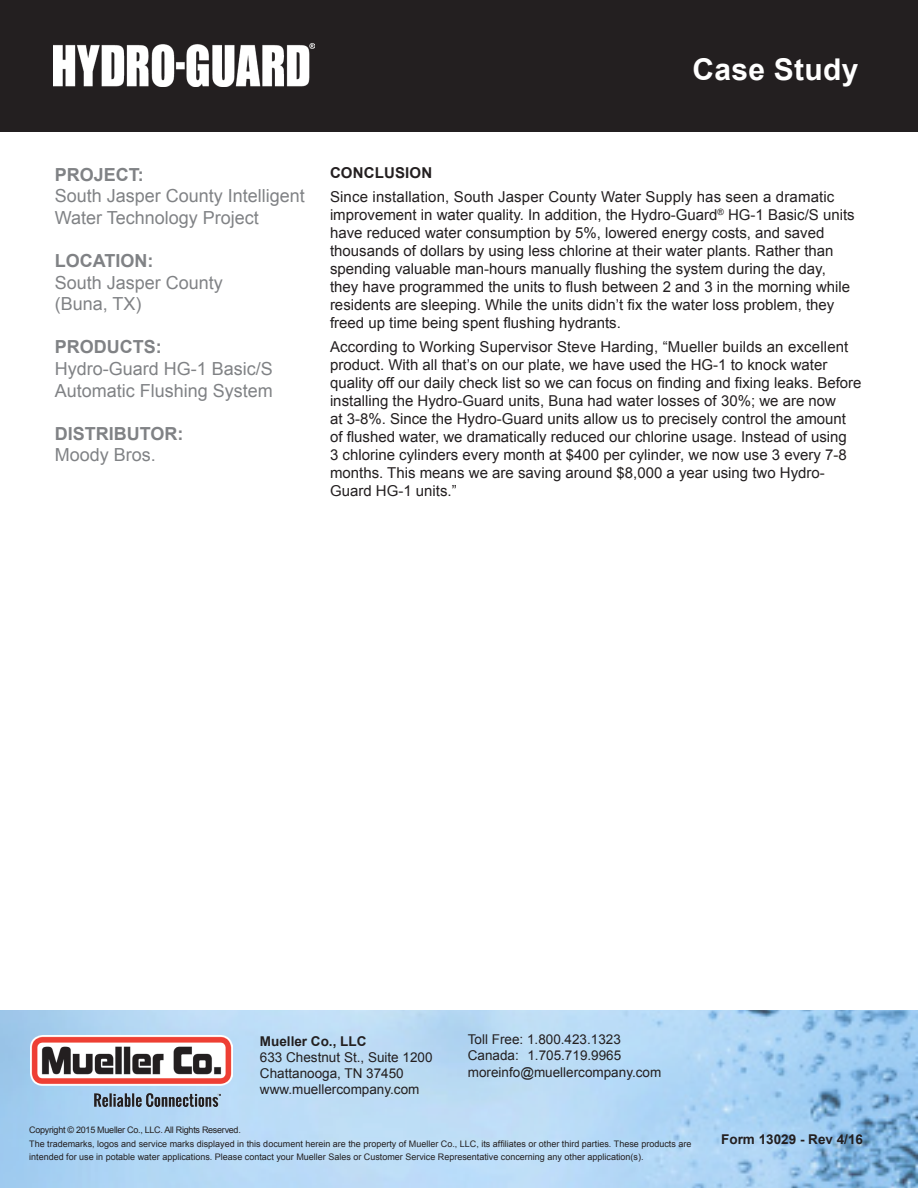
<style>
.page{position:relative;width:918px;height:1188px;background:#fff}
.page>*{position:absolute;margin:0;border:0;box-sizing:border-box;transform-origin:0 0}
.t1{font:700 30px "Arial";letter-spacing:.01em;color:#fff}
.t2{font:18px/21.6px "Arial";color:#808285}
.t3{font:700 18px/21.6px "Arial";color:#808285}
.t4{font:15px/18px "Arial";color:#231f20}
.t5{font:700 15px "Arial";letter-spacing:.01em;color:#231f20}
.t6{font:13.5px "Arial";color:#231f20}
.t7{font:700 13.5px "Arial";color:#231f20}
.t8{font:9px/13.5px "Arial";color:#231f20}
.t9{font:9px "Arial";letter-spacing:-.03em;color:#231f20}
.s1{font-weight:700}
.s2{font-weight:400}
</style>
<div class="page">
<img style="left:0;top:1011px;width:918px;height:177px">
<img style="left:30px;top:1036px;width:203px;height:71px">
<div style="left:0;top:0;width:918px;height:132px;background:#231f20"></div>
<img style="left:54px;top:43px;width:261px;height:44px">
<p class="t1" style="left:692px;top:50px;width:168px">Case Study</p>
<p class="t3" style="left:55px;top:164px;width:91px">PROJECT:</p>
<p class="t2" style="left:55px;top:185px;width:252px">South Jasper County Intelligent<br>Water Technology Project</p>
<p class="t3" style="left:55px;top:250px;width:100px">LOCATION:</p>
<p class="t2" style="left:55px;top:272px;width:170px">South Jasper County</p>
<p class="t2" style="left:55px;top:293px;width:88px">(Buna, TX)</p>
<p class="t2" style="left:55px;top:336px;width:220px"><span class="s1">PRODUCTS:<br></span>Hydro-Guard HG-1 Basic/S<br>Automatic Flushing System</p>
<p class="t3" style="left:55px;top:423px;width:130px">DISTRIBUTOR:<br><span class="s2">Moody Bros.</span></p>
<p class="t5" style="left:330px;top:163px;width:104px">CONCLUSION</p>
<p class="t4" style="left:330px;top:188px;width:526px">Since installation, South Jasper County Water Supply has seen a dramatic improvement in water quality. In addition, the Hydro-Guard<sup>®</sup> HG-1 Basic/S units have reduced water consumption by 5%, lowered energy costs, and saved thousands of dollars by using less chlorine at their water plants. Rather than spending valuable man-hours manually flushing the system during the day, they have programmed the units to flush between 2 and 3 in the morning while residents are sleeping. While the units didn’t fix the water loss problem, they freed up time being spent flushing hydrants.</p>
<p class="t4" style="left:330px;top:338px;width:533px">According to Working Supervisor Steve Harding, “Mueller builds an excellent product. With all that’s on our plate, we have used the HG-1 to knock water quality off our daily check list so we can focus on finding and fixing leaks. Before installing the Hydro-Guard units, Buna had water losses of 30%; we are now<br>at 3-8%. Since the Hydro-Guard units allow us to precisely control the amount of flushed water, we dramatically reduced our chlorine usage. Instead of using<br>3 chlorine cylinders every month at $400 per cylinder, we now use 3 every 7-8 months. This means we are saving around $8,000 a year using two Hydro-Guard HG-1 units.”</p>
<p class="t7" style="left:260px;top:1032px;width:108px">Mueller Co., LLC</p>
<p class="t6" style="left:260px;top:1048px;width:174px">633 Chestnut St., Suite 1200</p>
<p class="t6" style="left:260px;top:1064px;width:145px">Chattanooga, TN 37450</p>
<p class="t6" style="left:260px;top:1081px;width:161px">www.muellercompany.com</p>
<p class="t6" style="left:468px;top:1031px;width:155px">Toll Free: 1.800.423.1323</p>
<p class="t6" style="left:468px;top:1047px;width:155px">Canada: 1.705.719.9965</p>
<p class="t6" style="left:468px;top:1063px;width:195px">moreinfo@muellercompany.com</p>
<p class="t9" style="left:29px;top:1124px;width:213px">Copyright © 2015 Mueller Co., LLC. All Rights Reserved.</p>
<p class="t8" style="left:29px;top:1137px;width:664px">The trademarks, logos and service marks displayed in this document herein are the property of Mueller Co., LLC, its affiliates or other third parties. These products are intended for use in potable water applications. Please contact your Mueller Sales or Customer Service Representative concerning any other application(s).</p>
<p class="t7" style="left:721px;top:1131px;width:143px">Form 13029 - Rev 4/16</p>
</div>
